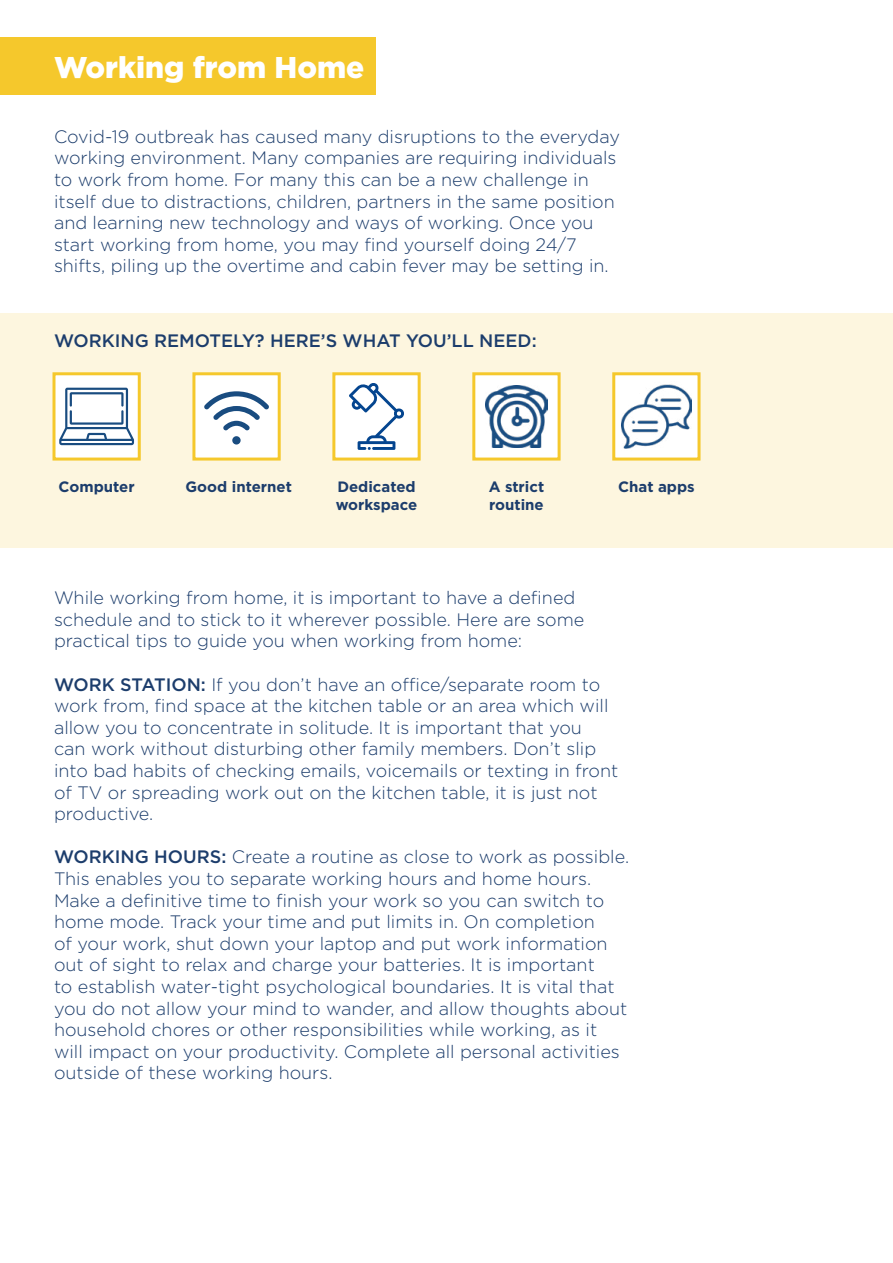
<style>
.page{position:relative;width:893px;height:1263px;background:#fff}
.page>*{position:absolute;margin:0;border:0;box-sizing:border-box;transform-origin:0 0}
.t1{font:900 30px "Gotham";color:#fff}
.t2{font:300 18px/21.6px "Gotham";color:#1c3d6c}
.t3{font:500 18px "Gotham";color:#1c3d6c}
.t4{font:700 15px/18px "Gotham";color:#1c3d6c}
.s1{font-weight:500}
</style>
<div class="page">
<div style="left:0;top:38px;width:376px;height:57px;background:#f5c82c"></div>
<div style="left:0;top:314px;width:893px;height:234px;background:#fdf6df"></div>
<div style="left:54px;top:374px;width:85px;height:85px;background:#fff"></div>
<svg style="left:59px;top:388px;width:75px;height:57px"></svg>
<div style="left:52px;top:372px;width:89px;height:88px;border:3px solid #f5c82c"></div>
<div style="left:194px;top:374px;width:85px;height:85px;background:#fff"></div>
<div style="left:232px;top:436px;width:9px;height:8px;background:#194c80;border-radius:50%"></div>
<svg style="left:204px;top:391px;width:65px;height:40px"></svg>
<div style="left:192px;top:372px;width:89px;height:88px;border:3px solid #f5c82c"></div>
<div style="left:334px;top:374px;width:85px;height:85px;background:#fff"></div>
<svg style="left:349px;top:383px;width:55px;height:67px"></svg>
<div style="left:332px;top:372px;width:89px;height:88px;border:3px solid #f5c82c"></div>
<div style="left:474px;top:374px;width:85px;height:85px;background:#fff"></div>
<img style="left:486px;top:385px;width:61px;height:62px">
<div style="left:472px;top:372px;width:89px;height:88px;border:3px solid #f5c82c"></div>
<div style="left:614px;top:374px;width:85px;height:85px;background:#fff"></div>
<img style="left:622px;top:384px;width:69px;height:65px">
<div style="left:612px;top:372px;width:88px;height:88px;border:3px solid #f5c82c"></div>
<h1 class="t1" style="left:54px;top:47px;width:312px">Working from Home</h1>
<p class="t2" style="left:54px;top:125px;width:568px">Covid-19 outbreak has caused many disruptions to the everyday working environment. Many companies are requiring individuals to work from home. For many this can be a new challenge in itself due to distractions, children, partners in the same position and learning new technology and ways of working. Once you start working from home, you may find yourself doing 24/7 shifts, piling up the overtime and cabin fever may be setting in.</p>
<p class="t3" style="left:54px;top:329px;width:484px">WORKING REMOTELY? HERE’S WHAT YOU’LL NEED:</p>
<p class="t4" style="left:59px;top:478px;width:78px">Computer</p>
<p class="t4" style="left:186px;top:478px;width:108px">Good internet</p>
<p class="t4" style="left:336px;top:478px;width:83px">Dedicated workspace</p>
<p class="t4" style="left:489px;top:478px;width:57px">A strict routine</p>
<p class="t4" style="left:618px;top:478px;width:78px">Chat apps</p>
<p class="t2" style="left:54px;top:586px;width:532px">While working from home, it is important to have a defined schedule and to stick to it wherever possible. Here are some practical tips to guide you when working from home:</p>
<p class="t2" style="left:54px;top:673px;width:566px"><span class="s1">WORK STATION:</span> If you don’t have an office/separate room to work from, find space at the kitchen table or an area which will allow you to concentrate in solitude. It is important that you<br>can work without disturbing other family members. Don’t slip into bad habits of checking emails, voicemails or texting in front of TV or spreading work out on the kitchen table, it is just not productive.</p>
<p class="t2" style="left:54px;top:846px;width:577px"><span class="s1">WORKING HOURS:</span> Create a routine as close to work as possible.<br>This enables you to separate working hours and home hours.<br>Make a definitive time to finish your work so you can switch to home mode. Track your time and put limits in. On completion<br>of your work, shut down your laptop and put work information out of sight to relax and charge your batteries. It is important<br>to establish water-tight psychological boundaries. It is vital that you do not allow your mind to wander, and allow thoughts about household chores or other responsibilities while working, as it will impact on your productivity. Complete all personal activities outside of these working hours.</p>
</div>
